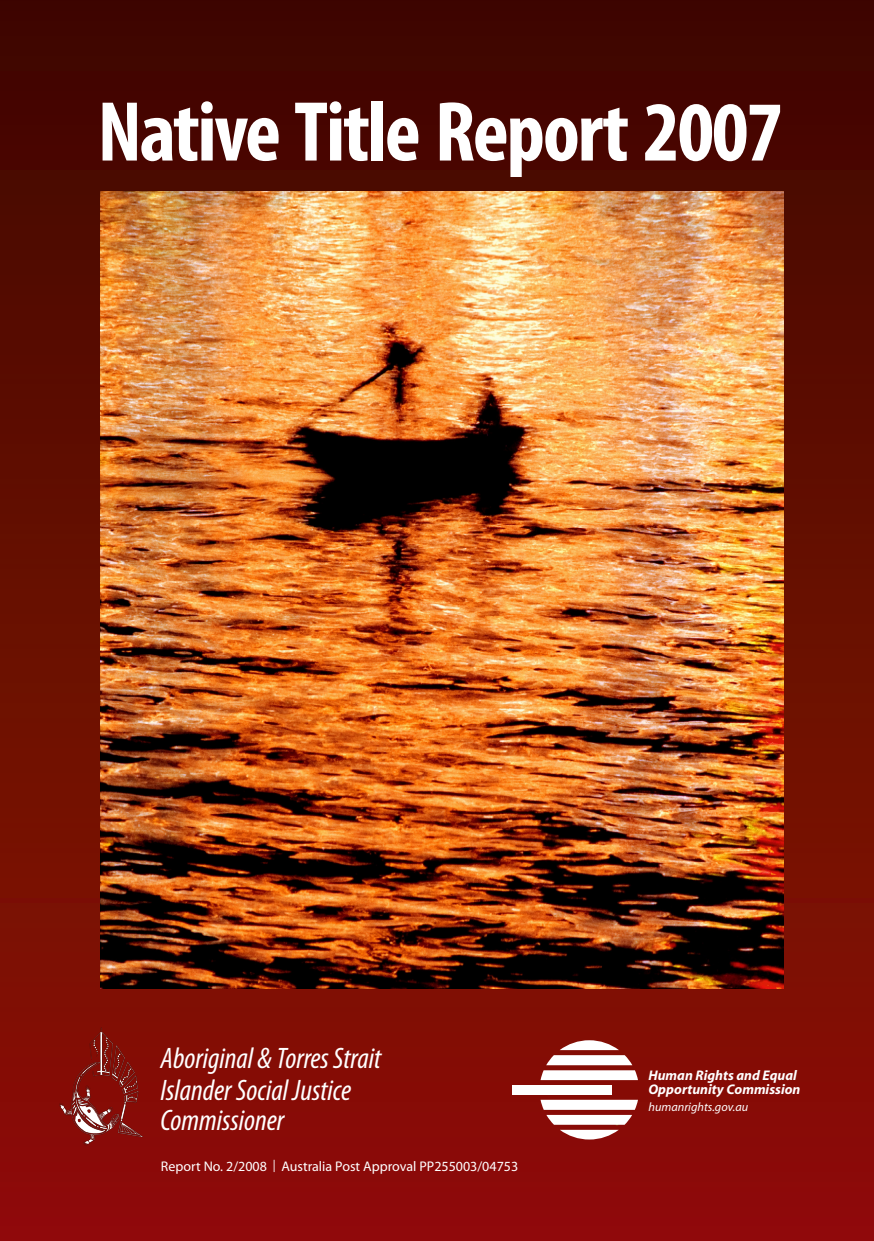
<style>
.page{position:relative;width:874px;height:1241px;background:#fff}
.page>*{position:absolute;margin:0;border:0;box-sizing:border-box;transform-origin:0 0}
.t1{font:700 condensed 85.75px "Myriad Pro";letter-spacing:-.025em;color:#fff}
.t2{font:italic condensed 29.75px/29.8px "Myriad Pro";color:#fff}
.t3{font:14px "Myriad Pro";color:#fff}
.t4{font:italic 700 14px/14px "Myriad";color:#fff}
.t5{font:italic 12.25px "Myriad";color:#fff}
.s1{font-size:12.25px}
</style>
<div class="page">
<div style="left:0;top:0;width:873px;height:1240px;background:linear-gradient(to bottom,#3f0900,#901006)"></div>
<img style="left:100px;top:192px;width:683px;height:796px">
<img style="left:57px;top:1025px;width:95px;height:122px">
<svg style="left:540px;top:1099px;width:97px;height:40px"></svg>
<svg style="left:540px;top:1040px;width:97px;height:39px"></svg>
<div style="left:512px;top:1084px;width:99px;height:10px;background:#fff"></div>
<p class="t1" style="left:97px;top:78px;width:686px">Native Title Report 2007</p>
<p class="t2" style="left:160px;top:1042px;width:222px">Aboriginal &amp; Torres Strait</p>
<p class="t2" style="left:160px;top:1074px;width:192px">Islander Social Justice<br>Commissioner</p>
<p class="t4" style="left:648px;top:1068px;width:153px">Human Rights and Equal<br>Opportunity Commission</p>
<p class="t5" style="left:648px;top:1100px;width:101px">humanrights.gov.au</p>
<p class="t3" style="left:161px;top:1157px;width:358px">Report No. 2/2008 <span class="s1">|</span> Australia Post Approval PP255003/04753</p>
</div>
